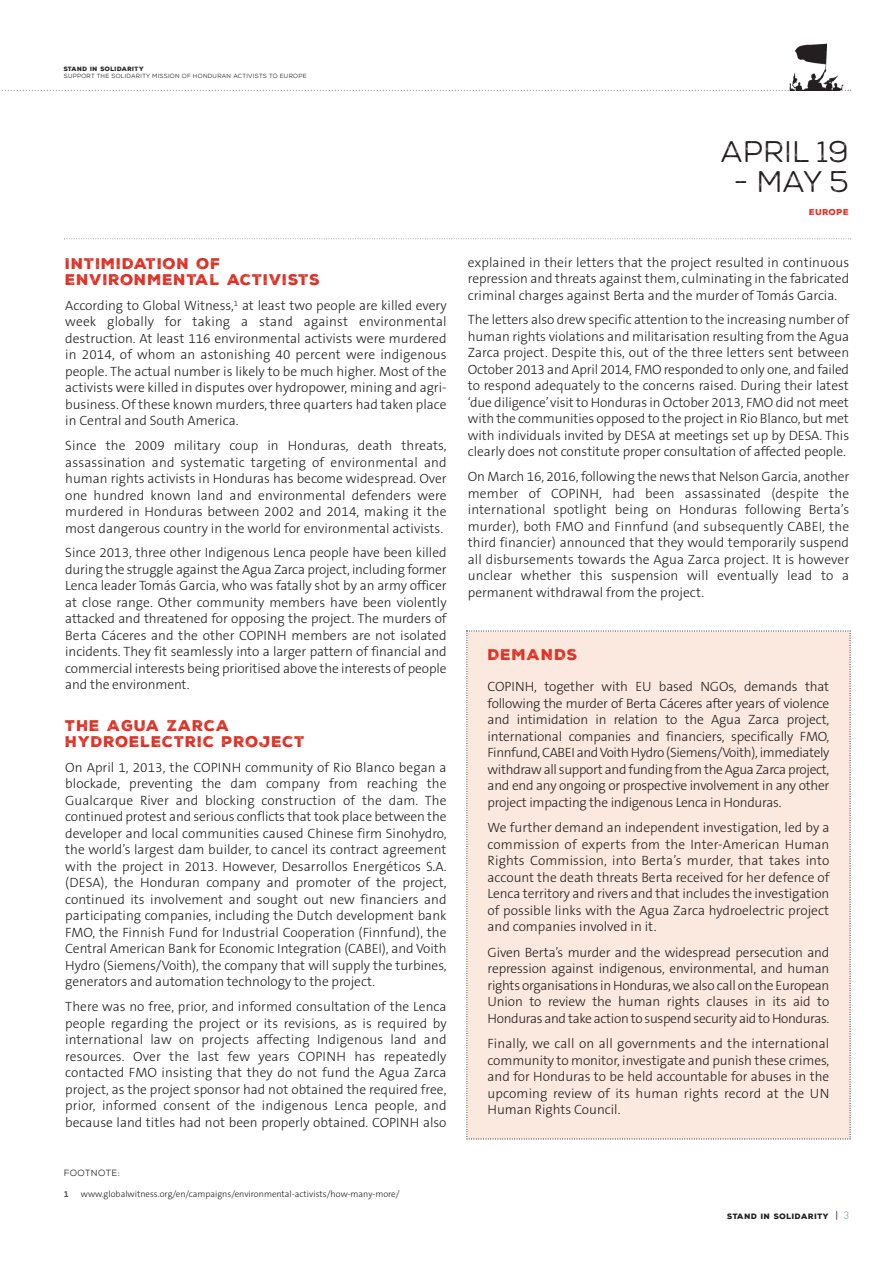
<style>
.page{position:relative;width:893px;height:1263px;background:#fff}
.page>*{position:absolute;margin:0;border:0;box-sizing:border-box;transform-origin:0 0}
.t1{font:29.85px "Nexa Rust Sans Book 01";color:#231f20}
.t2{font:15px/16.5px "Nexa Rust Sans Black 01";letter-spacing:.05em;color:#de3126}
.t3{font:300 13.5px/16.5px "The Sans B3";color:#231f20;text-align:justify}
.t4{font:300 9px "The Sans B3";color:#231f20}
.t5{font:9px "Nexa Rust Sans";letter-spacing:.05em;color:#231f20}
.t6{font:700 9px "The Sans B7";color:#57585a}
.t7{font:8.25px "Nexa Rust Sans Black 01";letter-spacing:.05em;color:#de3126}
.t8{font:900 7.5px "Nexa Rust Sans";letter-spacing:.06em;color:#231f20}
.t9{font:6px "Nexa Rust Sans";letter-spacing:.05em;color:#231f20}
.t10{font:6px "Nexa Rust Sans Black 01";letter-spacing:.05em;color:#231f20}
.s1{font-weight:400;font-size:10.5px}
.s2{font-family:"DIN";font-weight:300;font-size:10.5px;color:#569fa5}
</style>
<div class="page">
<svg style="left:1px;top:90px;width:850px;height:1px"></svg>
<img style="left:782px;top:43px;width:64px;height:47px">
<svg style="left:64px;top:238px;width:787px;height:1px"></svg>
<div style="left:466px;top:630px;width:385px;height:509px;background:#fbe8de"></div>
<p class="t10" style="left:64px;top:66px;width:82px">STAND IN SOLIDARITY</p>
<p class="t9" style="left:64px;top:73px;width:244px">SUPPORT THE SOLIDARITY MISSION OF HONDURAN ACTIVISTS TO EUROPE</p>
<p class="t2" style="left:65px;top:257px;width:256px">INTIMIDATION OF<br>ENVIRONMENTAL ACTIVISTS</p>
<p class="t3" style="left:65px;top:298px;width:383px">According to Global Witness,<sup>1</sup> at least two people are killed every week globally for taking a stand against environmental destruction. At least 116 environmental activists were murdered in 2014, of whom an astonishing 40 percent were indigenous people. The actual number is likely to be much higher. Most of the activists were killed in disputes over hydropower, mining and agri&shy;business. Of these known murders, three quarters had taken place in Central and South America.</p>
<p class="t3" style="left:65px;top:438px;width:383px">Since the 2009 military coup in Honduras, death threats, assassination and systematic targeting of environmental and human rights activists in Honduras has become widespread. Over one hundred known land and environmental defenders were murdered in Honduras between 2002 and 2014, making it the most dangerous country in the world for environmental activists.</p>
<p class="t3" style="left:65px;top:545px;width:383px">Since 2013, three other Indigenous Lenca people have been killed during the struggle against the Agua Zarca project, including former Lenca leader Tomás Garcia, who was fatally shot by an army officer at close range. Other community members have been violently attacked and threatened for opposing the project. The murders of Berta Cáceres and the other COPINH members are not isolated incidents. They fit seamlessly into a larger pattern of financial and commercial interests being prioritised above the interests of people and the environment.</p>
<p class="t2" style="left:65px;top:719px;width:241px">THE AGUA ZARCA<br>HYDROELECTRIC PROJECT</p>
<p class="t3" style="left:65px;top:760px;width:383px">On April 1, 2013, the COPINH community of Rio Blanco began a blockade, preventing the dam company from reaching the Gualcarque River and blocking construction of the dam. The continued protest and serious conflicts that took place between the developer and local communities caused Chinese firm Sinohydro, the world’s largest dam builder, to cancel its contract agreement with the project in 2013. However, Desarrollos Energéticos S.A. (DESA), the Honduran company and promoter of the project, continued its involvement and sought out new financiers and participating companies, including the Dutch development bank FMO, the Finnish Fund for Industrial Cooperation (Finnfund), the Central American Bank for Economic Integration (CABEI), and Voith Hydro (Siemens/Voith), the company that will supply the turbines, generators and automation technology to the project.</p>
<p class="t3" style="left:65px;top:999px;width:383px">There was no free, prior, and informed consultation of the Lenca people regarding the project or its revisions, as is required by international law on projects affecting Indigenous land and resources. Over the last few years COPINH has repeatedly contacted FMO insisting that they do not fund the Agua Zarca project, as the project sponsor had not obtained the required free, prior, informed consent of the indigenous Lenca people, and because land titles had not been properly obtained. COPINH also</p>
<p class="t5" style="left:64px;top:1169px;width:58px">FOOTNOTE:</p>
<p class="t6" style="left:64px;top:1189px;width:6px">1</p>
<p class="t4" style="left:81px;top:1189px;width:320px">www.globalwitness.org/en/campaigns/environmental-activists/how-many-more/</p>
<h1 class="t1" style="left:721px;top:141px;width:130px">APRIL 19</h1>
<h1 class="t1" style="left:733px;top:171px;width:117px">- MAY 5</h1>
<p class="t7" style="left:809px;top:210px;width:41px">EUROPE</p>
<p class="t3" style="left:468px;top:254px;width:383px">explained in their letters that the project resulted in continuous repression and threats against them, culminating in the fabricated criminal charges against Berta and the murder of Tomás Garcia.</p>
<p class="t3" style="left:468px;top:312px;width:383px">The letters also drew specific attention to the increasing number of human rights violations and militarisation resulting from the Agua Zarca project. Despite this, out of the three letters sent between October 2013 and April 2014, FMO responded to only one, and failed to respond adequately to the concerns raised. During their latest ‘due diligence’visit to Honduras in October 2013, FMO did not meet with the communities opposed to the project in Rio Blanco, but met with individuals invited by DESA at meetings set up by DESA. This clearly does not constitute proper consultation of affected people.</p>
<p class="t3" style="left:468px;top:469px;width:383px">On March 16, 2016, following the news that Nelson Garcia, another member of COPINH, had been assassinated (despite the international spotlight being on Honduras following Berta’s murder), both FMO and Finnfund (and subsequently CABEI, the third financier) announced that they would temporarily suspend all disbursements towards the Agua Zarca project. It is however unclear whether this suspension will eventually lead to a permanent withdrawal from the project.</p>
<p class="t2" style="left:488px;top:648px;width:92px">DEMANDS</p>
<p class="t3" style="left:488px;top:679px;width:343px">COPINH, together with EU based NGOs, demands that following the murder of Berta Cáceres after years of violence and intimidation in relation to the Agua Zarca project, international companies and financiers, specifically FMO, Finnfund, CABEI andVoith Hydro (Siemens/Voith), immediately withdraw all support and funding from the Agua Zarca project, and end any ongoing or prospective involvement in any other project impacting the indigenous Lenca in Honduras.</p>
<p class="t3" style="left:488px;top:820px;width:343px">We further demand an independent investigation, led by a commission of experts from the Inter-American Human Rights Commission, into Berta’s murder, that takes into account the death threats Berta received for her defence of Lenca territory and rivers and that includes the investigation of possible links with the Agua Zarca hydroelectric project and companies involved in it.</p>
<p class="t3" style="left:488px;top:944px;width:343px">Given Berta’s murder and the widespread persecution and repression against indigenous, environmental, and human rights organisations in Honduras, we also call on the European Union to review the human rights clauses in its aid to Honduras and take action to suspend security aid to Honduras.</p>
<p class="t3" style="left:488px;top:1036px;width:343px">Finally, we call on all governments and the international community to monitor, investigate and punish these crimes, and for Honduras to be held accountable for abuses in the upcoming review of its human rights record at the UN Human Rights Council.</p>
<p class="t8" style="left:727px;top:1214px;width:123px">STAND IN SOLIDARITY <span class="s1">|</span> <span class="s2">3</span></p>
</div>
